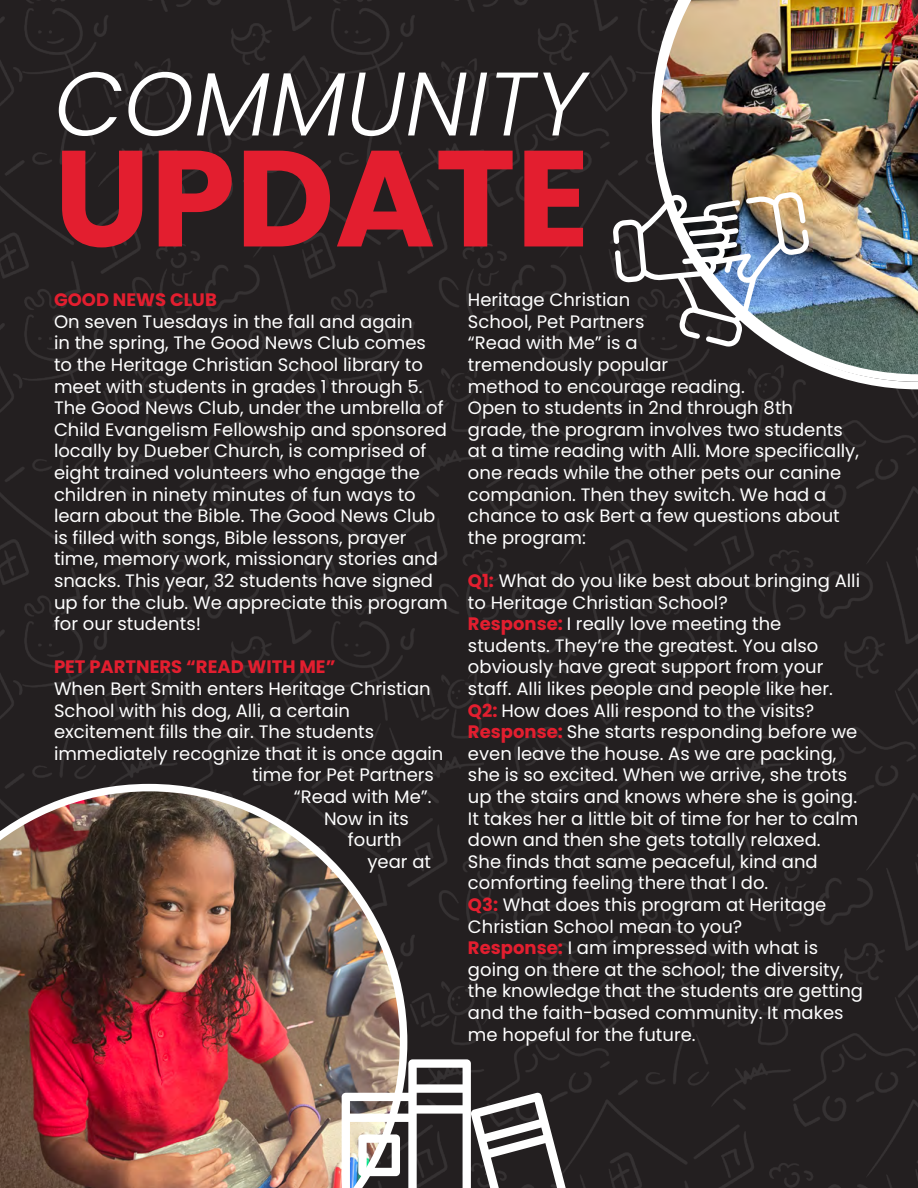
<style>
.page{position:relative;width:918px;height:1188px;background:#fff}
.page>*{position:absolute;margin:0;border:0;box-sizing:border-box;transform-origin:0 0}
.t1{font:700 136.5px "Poppins";color:#e31e2f}
.t2{font:italic 300 90px "Poppins";color:#fff}
.t3{font:18px/21.6px "Poppins";color:#fff}
.t4{font:700 18px "Poppins";color:#e31e2f}
.s1{font-weight:700;color:#e31e2f}
</style>
<div class="page">
<img style="left:0;top:0;width:918px;height:1188px">
<img style="left:0;top:784px;width:407px;height:404px">
<svg style="left:342px;top:1059px;width:250px;height:129px"></svg>
<svg style="left:613px;top:191px;width:40px;height:156px;background:#423f40"></svg>
<img style="left:653px;top:0;width:265px;height:389px">
<h2 class="t2" style="left:54px;top:52px;width:533px">COMMUNITY</h2>
<h1 class="t1" style="left:54px;top:120px;width:537px">UPDATE</h1>
<p class="t4" style="left:54px;top:289px;width:164px">GOOD NEWS CLUB</p>
<p class="t3" style="left:54px;top:311px;width:395px">On seven Tuesdays in the fall and again<br>in the spring, The Good News Club comes to the Heritage Christian School library to meet with students in grades 1 through 5.<br>The Good News Club, under the umbrella of Child Evangelism Fellowship and sponsored locally by Dueber Church, is comprised of eight trained volunteers who engage the children in ninety minutes of fun ways to learn about the Bible. The Good News Club is filled with songs, Bible lessons, prayer time, memory work, missionary stories and snacks. This year, 32 students have signed up for the club. We appreciate this program for our students!</p>
<p class="t4" style="left:54px;top:657px;width:283px">PET PARTNERS “READ WITH ME”</p>
<p class="t3" style="left:54px;top:678px;width:378px">When Bert Smith enters Heritage Christian</p>
<p class="t3" style="left:54px;top:700px;width:297px">School with his dog, Alli, a certain</p>
<p class="t3" style="left:54px;top:721px;width:322px">excitement fills the air. The students</p>
<p class="t3" style="left:54px;top:743px;width:391px">immediately recognize that it is once again</p>
<p class="t3" style="left:252px;top:764px;width:184px">time for Pet Partners</p>
<p class="t3" style="left:294px;top:786px;width:139px">“Read with Me”.</p>
<p class="t3" style="left:324px;top:808px;width:86px">Now in its</p>
<p class="t3" style="left:348px;top:829px;width:55px">fourth</p>
<p class="t3" style="left:367px;top:851px;width:65px">year at</p>
<p class="t3" style="left:468px;top:289px;width:392px">Heritage Christian<br>School, Pet Partners<br>“Read with Me” is a<br>tremendously popular<br>method to encourage reading.<br>Open to students in 2nd through 8th<br>grade, the program involves two students at a time reading with Alli. More specifically, one reads while the other pets our canine companion. Then they switch. We had a chance to ask Bert a few questions about the program:</p>
<p class="t3" style="left:468px;top:570px;width:397px"><span class="s1">Q1:</span> What do you like best about bringing Alli to Heritage Christian School?<br><span class="s1">Response:</span> I really love meeting the students. They’re the greatest. You also obviously have great support from your staff. Alli likes people and people like her.<br><span class="s1">Q2:</span> How does Alli respond to the visits?<br><span class="s1">Response:</span> She starts responding before we even leave the house. As we are packing, she is so excited. When we arrive, she trots up the stairs and knows where she is going.<br>It takes her a little bit of time for her to calm down and then she gets totally relaxed.<br>She finds that same peaceful, kind and comforting feeling there that I do.<br><span class="s1">Q3:</span> What does this program at Heritage Christian School mean to you?<br><span class="s1">Response:</span> I am impressed with what is going on there at the school; the diversity, the knowledge that the students are getting and the faith-based community. It makes me hopeful for the future.</p>
</div>
